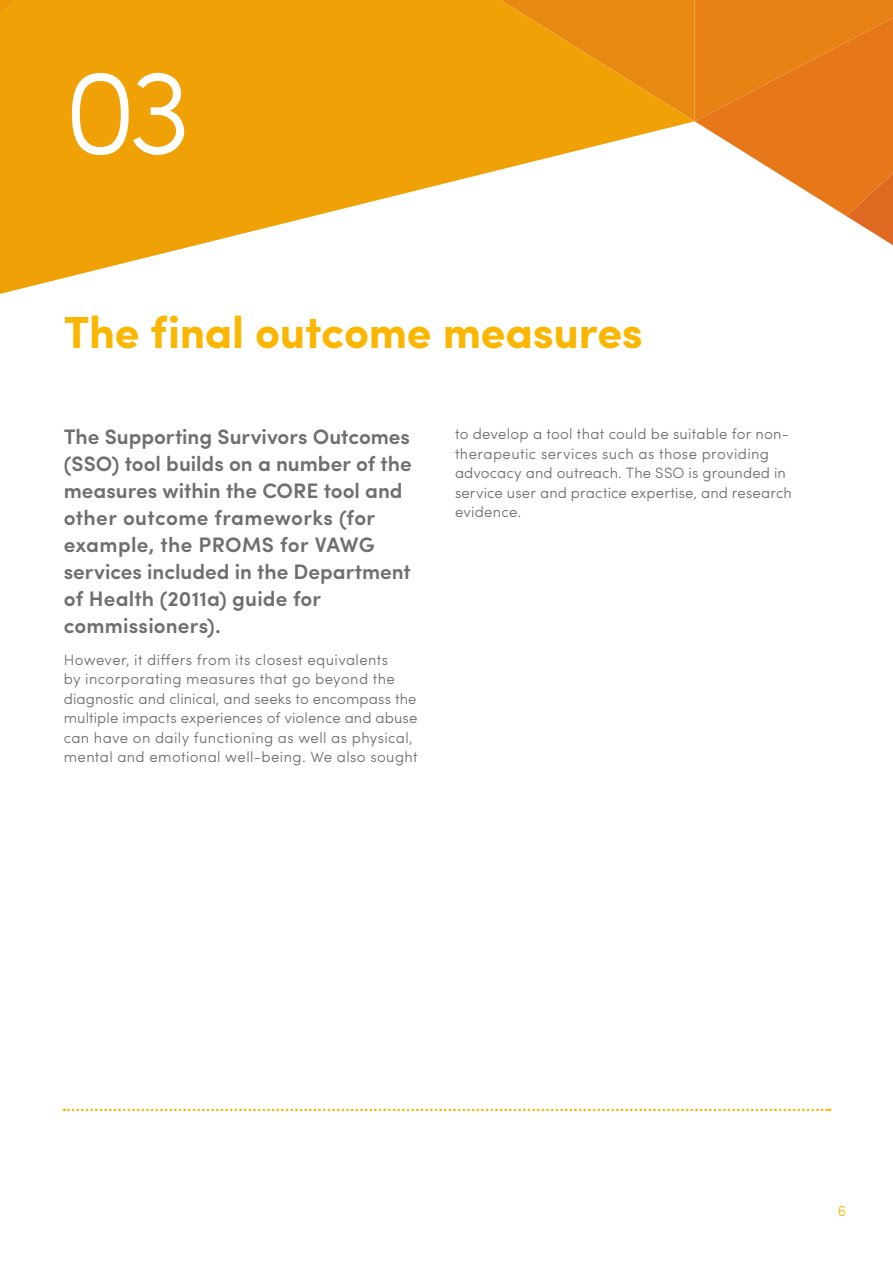
<style>
.page{position:relative;width:893px;height:1263px;background:#fff}
.page>*{position:absolute;margin:0;border:0;box-sizing:border-box;transform-origin:0 0}
.t1{font:300 120px "Sofia Pro";color:#fff}
.t2{font:700 45px "Sofia Pro";letter-spacing:-.005em;color:#fab600}
.t3{font:600 21px/27px "Sofia Pro";color:#706f6f}
.t4{font:300 15px/19.5px "Sofia Pro";letter-spacing:.015em;color:#706f6f}
.t5{font:300 15px "Sofia Pro";color:#fab600}
</style>
<div class="page">
<svg style="left:0;top:0;width:500px;height:294px;fill:#f0a105"></svg>
<svg style="left:500px;top:0;width:393px;height:245px"></svg>
<svg style="left:0;top:0;width:15px;height:15px"></svg>
<svg style="left:64px;top:1109px;width:766px;height:2px"></svg>
<h1 class="t1" style="left:64px;top:24px;width:129px">03</h1>
<h2 class="t2" style="left:64px;top:298px;width:581px">The final outcome measures</h2>
<p class="t3" style="left:64px;top:421px;width:349px">The Supporting Survivors Outcomes (SSO) tool builds on a number of the measures within the CORE tool and other outcome frameworks (for example, the PROMS for VAWG services included in the Department of Health (2011a) guide for commissioners).</p>
<p class="t4" style="left:64px;top:649px;width:355px">However, it differs from its closest equivalents<br>by incorporating measures that go beyond the diagnostic and clinical, and seeks to encompass the multiple impacts experiences of violence and abuse can have on daily functioning as well as physical, mental and emotional well-being. We also sought</p>
<p class="t4" style="left:455px;top:423px;width:338px">to develop a tool that could be suitable for non&shy;therapeutic services such as those providing advocacy and outreach. The SSO is grounded in service user and practice expertise, and research evidence.</p>
<p class="t5" style="left:838px;top:1199px;width:10px">6</p>
</div>
